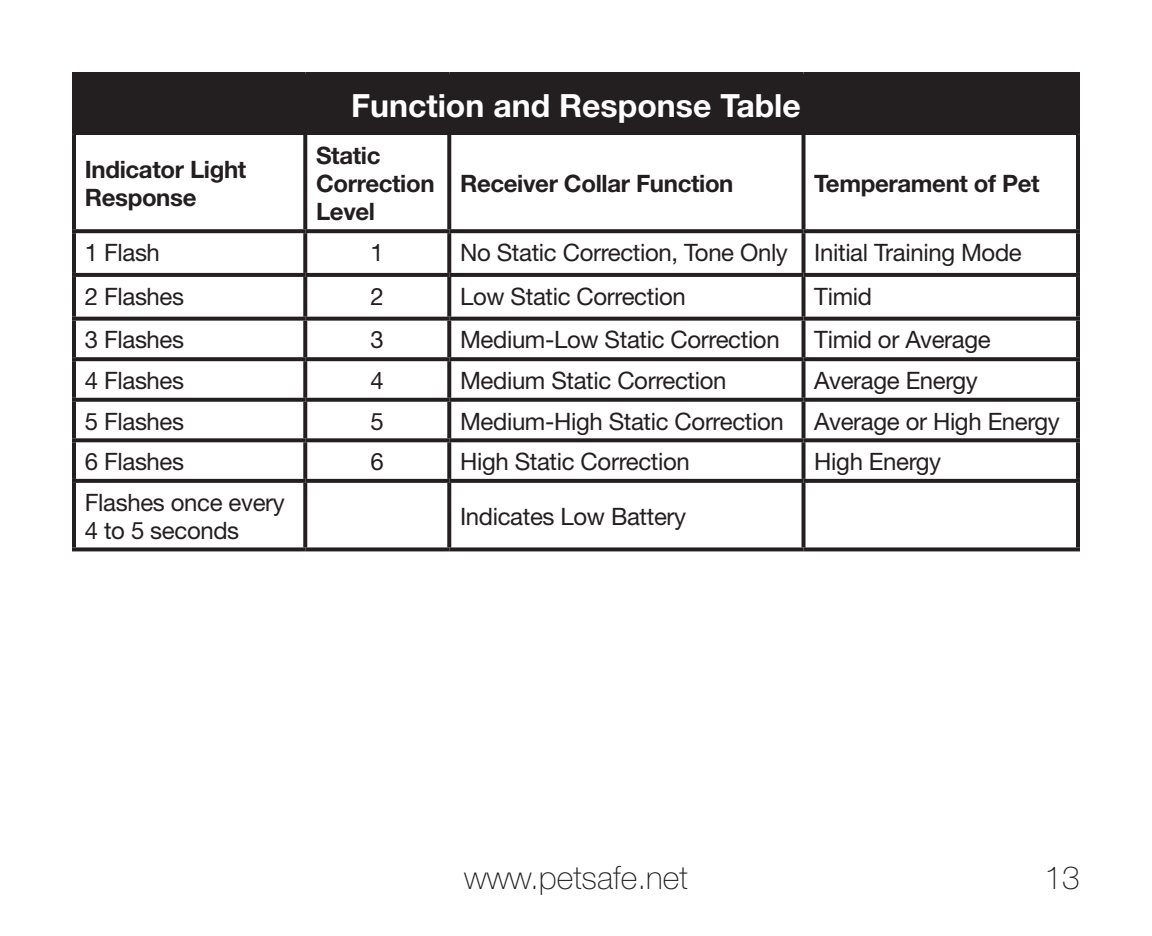
<style>
.page{position:relative;width:1152px;height:936px;background:#fff}
.page>*{position:absolute;margin:0;border:0;box-sizing:border-box;transform-origin:0 0}
.t1{font:700 32px "Helvetica Neue";color:#fff}
.t2{font:100 32px "Helvetica Neue";color:#231f20}
.t3{font:24px/28px "Helvetica Neue";letter-spacing:-.015em;color:#231f20}
.t4{font:700 24px/28px "Helvetica Neue";letter-spacing:-.015em;color:#231f20}
</style>
<div class="page">
<div style="left:74px;top:74px;width:1004px;height:61px;background:#231f20"></div>
<svg style="left:303px;top:233px;width:4px;height:40px"></svg>
<svg style="left:447px;top:233px;width:4px;height:40px"></svg>
<svg style="left:802px;top:233px;width:4px;height:40px"></svg>
<svg style="left:72px;top:273px;width:233px;height:4px"></svg>
<svg style="left:305px;top:273px;width:144px;height:4px"></svg>
<svg style="left:303px;top:277px;width:4px;height:40px"></svg>
<svg style="left:449px;top:273px;width:355px;height:4px"></svg>
<svg style="left:447px;top:277px;width:4px;height:40px"></svg>
<svg style="left:804px;top:273px;width:276px;height:4px"></svg>
<svg style="left:802px;top:277px;width:4px;height:40px"></svg>
<svg style="left:72px;top:317px;width:233px;height:4px"></svg>
<svg style="left:305px;top:317px;width:144px;height:4px"></svg>
<svg style="left:303px;top:321px;width:4px;height:36px"></svg>
<svg style="left:449px;top:317px;width:355px;height:4px"></svg>
<svg style="left:447px;top:321px;width:4px;height:36px"></svg>
<svg style="left:804px;top:317px;width:276px;height:4px"></svg>
<svg style="left:802px;top:321px;width:4px;height:36px"></svg>
<svg style="left:72px;top:357px;width:233px;height:4px"></svg>
<svg style="left:305px;top:357px;width:144px;height:4px"></svg>
<svg style="left:303px;top:361px;width:4px;height:37px"></svg>
<svg style="left:449px;top:357px;width:355px;height:4px"></svg>
<svg style="left:447px;top:361px;width:4px;height:37px"></svg>
<svg style="left:804px;top:357px;width:276px;height:4px"></svg>
<svg style="left:802px;top:361px;width:4px;height:37px"></svg>
<svg style="left:72px;top:398px;width:233px;height:4px"></svg>
<svg style="left:305px;top:398px;width:144px;height:4px"></svg>
<svg style="left:303px;top:402px;width:4px;height:36px"></svg>
<svg style="left:449px;top:398px;width:355px;height:4px"></svg>
<svg style="left:447px;top:402px;width:4px;height:36px"></svg>
<svg style="left:804px;top:398px;width:276px;height:4px"></svg>
<svg style="left:802px;top:402px;width:4px;height:36px"></svg>
<svg style="left:72px;top:438px;width:233px;height:4px"></svg>
<svg style="left:305px;top:438px;width:144px;height:4px"></svg>
<svg style="left:303px;top:442px;width:4px;height:37px"></svg>
<svg style="left:449px;top:438px;width:355px;height:4px"></svg>
<svg style="left:447px;top:442px;width:4px;height:37px"></svg>
<svg style="left:804px;top:438px;width:276px;height:4px"></svg>
<svg style="left:802px;top:442px;width:4px;height:37px"></svg>
<svg style="left:72px;top:479px;width:233px;height:4px"></svg>
<svg style="left:305px;top:479px;width:144px;height:4px"></svg>
<svg style="left:303px;top:483px;width:4px;height:64px"></svg>
<svg style="left:449px;top:479px;width:355px;height:4px"></svg>
<svg style="left:447px;top:483px;width:4px;height:64px"></svg>
<svg style="left:804px;top:479px;width:276px;height:4px"></svg>
<svg style="left:802px;top:483px;width:4px;height:64px"></svg>
<svg style="left:72px;top:547px;width:233px;height:4px"></svg>
<svg style="left:305px;top:547px;width:144px;height:4px"></svg>
<svg style="left:449px;top:547px;width:355px;height:4px"></svg>
<svg style="left:804px;top:547px;width:276px;height:4px"></svg>
<hr style="left:72px;top:233px;width:4px;height:40px;background:#231f20">
<hr style="left:1076px;top:233px;width:4px;height:40px;background:#231f20">
<hr style="left:72px;top:277px;width:4px;height:40px;background:#231f20">
<hr style="left:1076px;top:277px;width:4px;height:40px;background:#231f20">
<hr style="left:72px;top:321px;width:4px;height:36px;background:#231f20">
<hr style="left:1076px;top:321px;width:4px;height:36px;background:#231f20">
<hr style="left:72px;top:361px;width:4px;height:37px;background:#231f20">
<hr style="left:1076px;top:361px;width:4px;height:37px;background:#231f20">
<hr style="left:72px;top:402px;width:4px;height:36px;background:#231f20">
<hr style="left:1076px;top:402px;width:4px;height:36px;background:#231f20">
<hr style="left:72px;top:442px;width:4px;height:37px;background:#231f20">
<hr style="left:1076px;top:442px;width:4px;height:37px;background:#231f20">
<hr style="left:72px;top:483px;width:4px;height:64px;background:#231f20">
<hr style="left:1076px;top:483px;width:4px;height:64px;background:#231f20">
<hr style="left:72px;top:135px;width:4px;height:94px;background:#231f20">
<svg style="left:303px;top:135px;width:4px;height:94px"></svg>
<svg style="left:447px;top:135px;width:4px;height:94px"></svg>
<svg style="left:802px;top:135px;width:4px;height:94px"></svg>
<hr style="left:1076px;top:135px;width:4px;height:94px;background:#231f20">
<svg style="left:72px;top:229px;width:233px;height:4px"></svg>
<svg style="left:305px;top:229px;width:144px;height:4px"></svg>
<svg style="left:449px;top:229px;width:355px;height:4px"></svg>
<svg style="left:804px;top:229px;width:276px;height:4px"></svg>
<hr style="left:72px;top:72px;width:233px;height:4px;background:#231f20">
<hr style="left:72px;top:76px;width:4px;height:59px;background:#231f20">
<hr style="left:305px;top:72px;width:144px;height:4px;background:#231f20">
<hr style="left:449px;top:72px;width:355px;height:4px;background:#231f20">
<hr style="left:804px;top:72px;width:276px;height:4px;background:#231f20">
<hr style="left:1076px;top:76px;width:4px;height:59px;background:#231f20">
<p class="t4" style="left:85px;top:155px;width:163px">Indicator Light<br>Response</p>
<h1 class="t1" style="left:351px;top:86px;width:451px">Function and Response Table</h1>
<p class="t4" style="left:316px;top:141px;width:120px">Static<br>Correction<br>Level</p>
<p class="t4" style="left:460px;top:169px;width:275px">Receiver Collar Function</p>
<p class="t4" style="left:814px;top:169px;width:227px">Temperament of Pet</p>
<p class="t3" style="left:85px;top:238px;width:77px">1 Flash</p>
<p class="t3" style="left:371px;top:238px;width:15px">1</p>
<p class="t3" style="left:460px;top:238px;width:563px">No Static Correction, Tone Only Initial Training Mode</p>
<p class="t3" style="left:85px;top:282px;width:101px">2 Flashes</p>
<p class="t3" style="left:371px;top:282px;width:15px">2</p>
<p class="t3" style="left:460px;top:282px;width:227px">Low Static Correction</p>
<p class="t3" style="left:814px;top:282px;width:59px">Timid</p>
<p class="t3" style="left:85px;top:326px;width:101px">3 Flashes</p>
<p class="t3" style="left:371px;top:326px;width:15px">3</p>
<p class="t3" style="left:460px;top:326px;width:321px">Medium-Low Static Correction</p>
<p class="t3" style="left:814px;top:326px;width:178px">Timid or Average</p>
<p class="t3" style="left:85px;top:366px;width:101px">4 Flashes</p>
<p class="t3" style="left:371px;top:366px;width:15px">4</p>
<p class="t3" style="left:460px;top:366px;width:268px">Medium Static Correction</p>
<p class="t3" style="left:814px;top:366px;width:165px">Average Energy</p>
<p class="t3" style="left:85px;top:407px;width:101px">5 Flashes</p>
<p class="t3" style="left:371px;top:407px;width:15px">5</p>
<p class="t3" style="left:460px;top:407px;width:325px">Medium-High Static Correction</p>
<p class="t3" style="left:814px;top:407px;width:247px">Average or High Energy</p>
<p class="t3" style="left:85px;top:447px;width:101px">6 Flashes</p>
<p class="t3" style="left:371px;top:447px;width:15px">6</p>
<p class="t3" style="left:460px;top:447px;width:231px">High Static Correction</p>
<p class="t3" style="left:814px;top:447px;width:128px">High Energy</p>
<p class="t3" style="left:85px;top:488px;width:202px">Flashes once every<br>4 to 5 seconds</p>
<p class="t3" style="left:460px;top:502px;width:228px">Indicates Low Battery</p>
<h1 class="t2" style="left:464px;top:860px;width:225px">www.petsafe.net</h1>
<h1 class="t2" style="left:1044px;top:860px;width:37px">13</h1>
</div>
